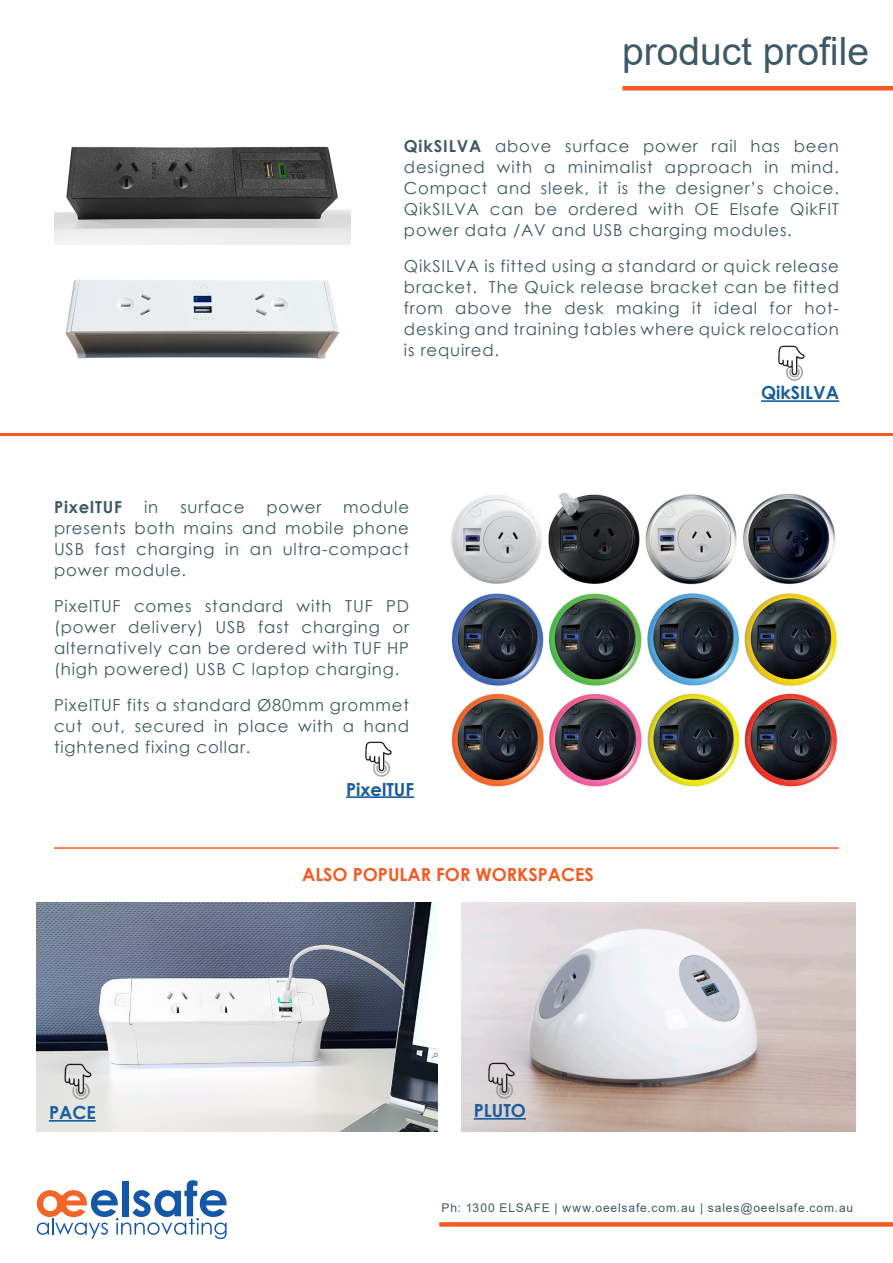
<style>
.page{position:relative;width:893px;height:1263px;background:#fff}
.page>*{position:absolute;margin:0;border:0;box-sizing:border-box;transform-origin:0 0}
.t1{font:39px "Arial";color:#3d5965}
.t2{font:700 18px "Century Gothic";color:#175d9e}
.t3{font:700 18px "Century Gothic";color:#f25b21}
.component_body_text{font:16.5px/21px "Century Gothic";letter-spacing:.05em;color:#3d5965;text-align:justify}
.component_body_text-2{font:700 16.5px "Century Gothic";letter-spacing:.05em;color:#3d5965}
.t4{font:12px "Arial";letter-spacing:.075em;color:#3f5864}
.s1{font-weight:700}
</style>
<div class="page">
<svg style="left:37px;top:1180px;width:190px;height:58px"></svg>
<div style="left:439px;top:1222px;width:454px;height:5px;background:#f25b21"></div>
<img style="left:65px;top:279px;width:274px;height:80px">
<div style="left:622px;top:86px;width:271px;height:5px;background:#f25b21"></div>
<img style="left:54px;top:146px;width:296px;height:98px">
<img style="left:451px;top:593px;width:386px;height:93px">
<img style="left:451px;top:492px;width:385px;height:93px">
<hr style="left:0;top:433px;width:893px;height:2px;background:#f25b21">
<img style="left:36px;top:902px;width:402px;height:229px">
<hr style="left:54px;top:847px;width:785px;height:2px;background:#f25b21">
<img style="left:461px;top:902px;width:394px;height:229px">
<hr style="left:474px;top:1118px;width:52px;height:1px;background:#175d9e">
<img style="left:471px;top:1062px;width:61px;height:37px">
<img style="left:48px;top:1062px;width:60px;height:38px">
<hr style="left:346px;top:796px;width:68px;height:2px;background:#175d9e">
<img style="left:365px;top:741px;width:27px;height:36px">
<hr style="left:761px;top:400px;width:78px;height:2px;background:#175d9e">
<img style="left:778px;top:345px;width:27px;height:36px">
<hr style="left:49px;top:1120px;width:47px;height:1px;background:#175d9e">
<img style="left:451px;top:693px;width:387px;height:94px">
<p class="t1" style="left:622px;top:24px;width:249px">product profile</p>
<p class="component_body_text" style="left:404px;top:135px;width:436px"><span class="s1">QikSILVA</span> above surface power rail has been designed with a minimalist approach in mind.<br>Compact and sleek, it is the designer’s choice.<br>QikSILVA can be ordered with OE Elsafe QikFIT power data /AV and USB charging modules.</p>
<p class="component_body_text" style="left:404px;top:255px;width:436px">QikSILVA is fitted using a standard or quick release bracket. The Quick release bracket can be fitted from above the desk making it ideal for hot&shy;desking and training tables where quick relocation is required.</p>
<p class="component_body_text-2" style="left:54px;top:494px;width:70px">PixelTUF</p>
<p class="component_body_text" style="left:144px;top:496px;width:16px">in</p>
<p class="component_body_text" style="left:180px;top:496px;width:66px">surface</p>
<p class="component_body_text" style="left:267px;top:496px;width:56px">power</p>
<p class="component_body_text" style="left:54px;top:496px;width:357px;text-indent:289px">module presents both mains and mobile phone USB fast charging in an ultra-compact power module.</p>
<p class="component_body_text" style="left:54px;top:595px;width:357px">PixelTUF comes standard with TUF PD (power delivery) USB fast charging or alternatively can be ordered with TUF HP (high powered) USB C laptop charging.</p>
<p class="component_body_text" style="left:54px;top:694px;width:357px">PixelTUF fits a standard Ø80mm grommet cut out, secured in place with a hand tightened fixing collar.</p>
<p class="t2" style="left:346px;top:775px;width:70px">PixelTUF</p>
<p class="t2" style="left:49px;top:1099px;width:48px">PACE</p>
<p class="t3" style="left:302px;top:860px;width:293px">ALSO POPULAR FOR WORKSPACES</p>
<p class="t2" style="left:474px;top:1097px;width:54px">PLUTO</p>
<p class="t2" style="left:761px;top:379px;width:80px">QikSILVA</p>
<p class="t4" style="left:442px;top:1199px;width:413px">Ph: 1300 ELSAFE | www.oeelsafe.com.au | sales@oeelsafe.com.au</p>
</div>
